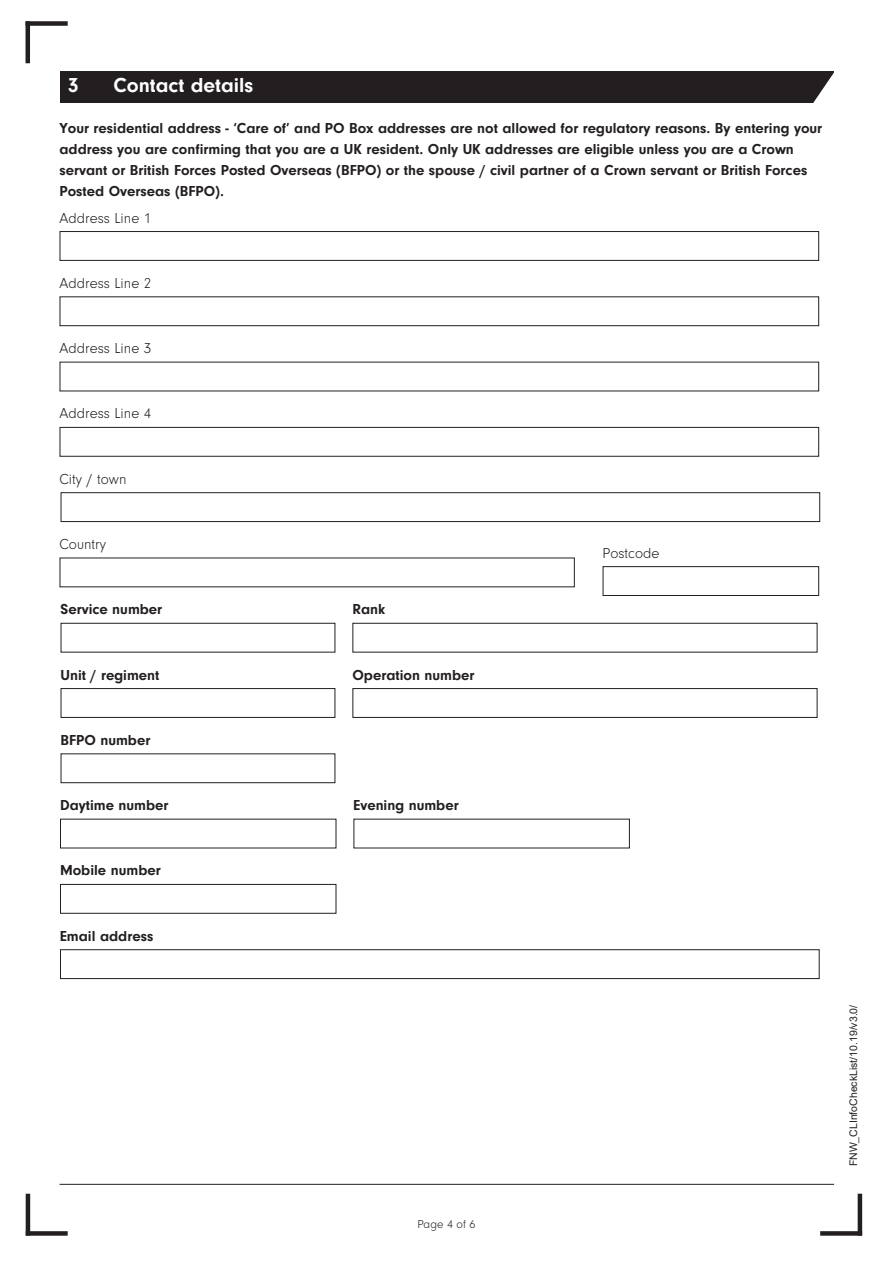
<style>
.page{position:relative;width:893px;height:1263px;background:#fff}
.page>*{position:absolute;margin:0;border:0;box-sizing:border-box;transform-origin:0 0}
.t1{font:700 21px "Neuzeit Gro";color:#fff}
.t2{font:700 15px/21px "Neuzeit Gro";color:#231f20}
.t3{font:300 15px "Neuzeit Gro";color:#231f20}
.t4{font:300 12px "Neuzeit Gro";color:#231f20}
.t5{font:10.5px "Arial";color:#231f20}
</style>
<div class="page">
<div style="left:26px;top:21px;width:42px;height:5px;background:#231f20"></div>
<hr style="left:26px;top:21px;width:4px;height:42px;background:#231f20">
<hr style="left:26px;top:1194px;width:4px;height:42px;background:#231f20">
<div style="left:26px;top:1231px;width:42px;height:5px;background:#231f20"></div>
<hr style="left:60px;top:1184px;width:774px;height:1px;background:#231f20">
<div style="left:820px;top:1231px;width:42px;height:5px;background:#231f20"></div>
<hr style="left:858px;top:1194px;width:4px;height:41px;background:#231f20">
<div style="left:60px;top:71px;width:773px;height:32px;background:#231f20"></div>
<svg style="left:813px;top:71px;width:21px;height:32px"></svg>
<div style="left:60px;top:231px;width:759px;height:30px;border:1px solid #231f20"></div>
<div style="left:60px;top:296px;width:759px;height:30px;border:1px solid #231f20"></div>
<div style="left:60px;top:427px;width:759px;height:30px;border:1px solid #231f20"></div>
<div style="left:61px;top:492px;width:759px;height:30px;border:1px solid #231f20"></div>
<div style="left:603px;top:566px;width:216px;height:30px;border:1px solid #231f20"></div>
<div style="left:60px;top:884px;width:276px;height:30px;border:1px solid #231f20"></div>
<div style="left:60px;top:949px;width:760px;height:30px;border:1px solid #231f20"></div>
<div style="left:61px;top:623px;width:274px;height:30px;border:1px solid #231f20"></div>
<div style="left:352px;top:623px;width:465px;height:30px;border:1px solid #231f20"></div>
<div style="left:61px;top:753px;width:274px;height:30px;border:1px solid #231f20"></div>
<div style="left:61px;top:688px;width:274px;height:30px;border:1px solid #231f20"></div>
<div style="left:352px;top:688px;width:465px;height:30px;border:1px solid #231f20"></div>
<p class="t1" style="left:68px;top:74px;width:12px">3</p>
<p class="t1" style="left:114px;top:74px;width:141px">Contact details</p>
<p class="t2" style="left:60px;top:117px;width:764px">Your residential address - ‘Care of’ and PO Box addresses are not allowed for regulatory reasons. By entering your address you are confirming that you are a UK resident. Only UK addresses are eligible unless you are a Crown servant or British Forces Posted Overseas (BFPO) or the spouse / civil partner of a Crown servant or British Forces Posted Overseas (BFPO).</p>
<p class="t3" style="left:60px;top:210px;width:93px">Address Line 1</p>
<p class="t3" style="left:60px;top:275px;width:93px">Address Line 2</p>
<p class="t3" style="left:60px;top:340px;width:93px">Address Line 3</p>
<p class="t3" style="left:60px;top:406px;width:93px">Address Line 4</p>
<p class="t3" style="left:60px;top:471px;width:68px">City / town</p>
<p class="t3" style="left:60px;top:536px;width:48px">Country</p>
<p class="t2" style="left:61px;top:599px;width:103px">Service number</p>
<p class="t2" style="left:352px;top:599px;width:34px">Rank</p>
<p class="t2" style="left:61px;top:664px;width:100px">Unit / regiment</p>
<p class="t2" style="left:352px;top:664px;width:124px">Operation number</p>
<p class="t2" style="left:61px;top:730px;width:91px">BFPO number</p>
<p class="t2" style="left:60px;top:795px;width:110px">Daytime number</p>
<p class="t2" style="left:353px;top:795px;width:107px">Evening number</p>
<p class="t2" style="left:60px;top:860px;width:102px">Mobile number</p>
<p class="t2" style="left:60px;top:925px;width:95px">Email address</p>
<p class="t4" style="left:417px;top:1218px;width:60px">Page 4 of 6</p>
<p class="t3" style="left:603px;top:545px;width:58px">Postcode</p>
<p class="t5" style="left:846px;top:1166px;width:163px;rotate:-90deg">FNW_CLInfoCheckList/10.19/v3.0/</p>
</div>
